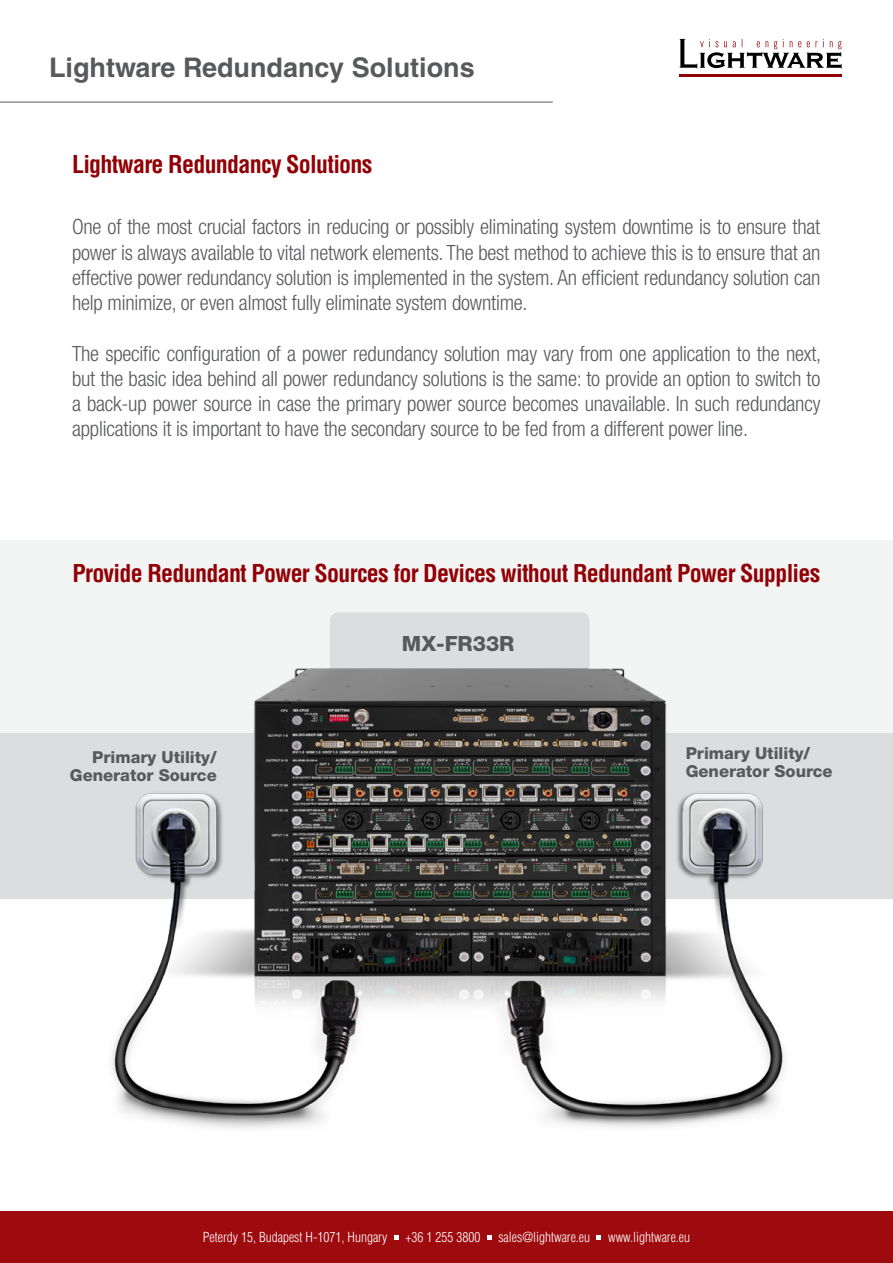
<style>
.page{position:relative;width:893px;height:1263px;background:#fff}
.page>*{position:absolute;margin:0;border:0;box-sizing:border-box;transform-origin:0 0}
.t1{font:700 27px "Helvetica LT Std";color:#58595b}
.t2{font:700 condensed 24px "Helvetica LT Std";letter-spacing:-.03em;color:#910005}
.t3{font:300 condensed 21px/25.2px "Helvetica Neue LT Pro";letter-spacing:-.01em;color:#58595b;text-align:justify}
.t4{font:800 21px "Helvetica Neue LT Pro";color:#58595b}
.t5{font:800 16.5px/18px "Helvetica Neue LT Pro";color:#58595b}
.t6{font:300 condensed 13.5px "Helvetica LT Std";color:#fff}
</style>
<div class="page">
<svg style="left:679px;top:39px;width:163px;height:30px"></svg>
<hr style="left:679px;top:74px;width:163px;height:3px;background:#910005">
<div style="left:0;top:1212px;width:893px;height:51px;background:#9e0b0f"></div>
<svg style="left:395px;top:1235px;width:4px;height:4px"></svg>
<svg style="left:487px;top:1235px;width:4px;height:4px"></svg>
<svg style="left:596px;top:1235px;width:5px;height:4px"></svg>
<hr style="left:0;top:102px;width:553px;height:1px;background:#58595b">
<div style="left:0;top:540px;width:893px;height:219px;background:#f3f4f4"></div>
<div style="left:0;top:733px;width:893px;height:166px;background:#dcddde"></div>
<div style="left:330px;top:612px;width:260px;height:99px;background:#dcddde;border-radius:9px"></div>
<img style="left:111px;top:668px;width:674px;height:461px">
<p class="t1" style="left:49px;top:51px;width:427px">Lightware Redundancy Solutions</p>
<p class="t2" style="left:72px;top:149px;width:302px">Lightware Redundancy Solutions</p>
<p class="t3" style="left:72px;top:214px;width:750px">One of the most crucial factors in reducing or possibly eliminating system downtime is to ensure that power is always available to vital network elements. The best method to achieve this is to ensure that an effective power redundancy solution is implemented in the system. An efficient redundancy solution can help minimize, or even almost fully eliminate system downtime.</p>
<p class="t3" style="left:72px;top:340px;width:751px">The specific configuration of a power redundancy solution may vary from one application to the next, but the basic idea behind all power redundancy solutions is the same: to provide an option to switch to a back-up power source in case the primary power source becomes unavailable. In such redundancy applications it is important to have the secondary source to be fed from a different power line.</p>
<p class="t2" style="left:72px;top:559px;width:750px">Provide Redundant Power Sources for Devices without Redundant Power Supplies</p>
<p class="t5" style="left:70px;top:748px;width:149px;text-align:right">Primary Utility/<br>Generator Source</p>
<p class="t4" style="left:402px;top:631px;width:114px">MX-FR33R</p>
<p class="t5" style="left:686px;top:744px;width:149px">Primary Utility/<br>Generator Source</p>
<p class="t6" style="left:203px;top:1229px;width:186px">Peterdy 15, Budapest H-1071, Hungary</p>
<p class="t6" style="left:405px;top:1229px;width:76px">+36 1 255 3800</p>
<p class="t6" style="left:498px;top:1229px;width:93px">sales@lightware.eu</p>
<p class="t6" style="left:608px;top:1229px;width:83px">www.lightware.eu</p>
</div>
